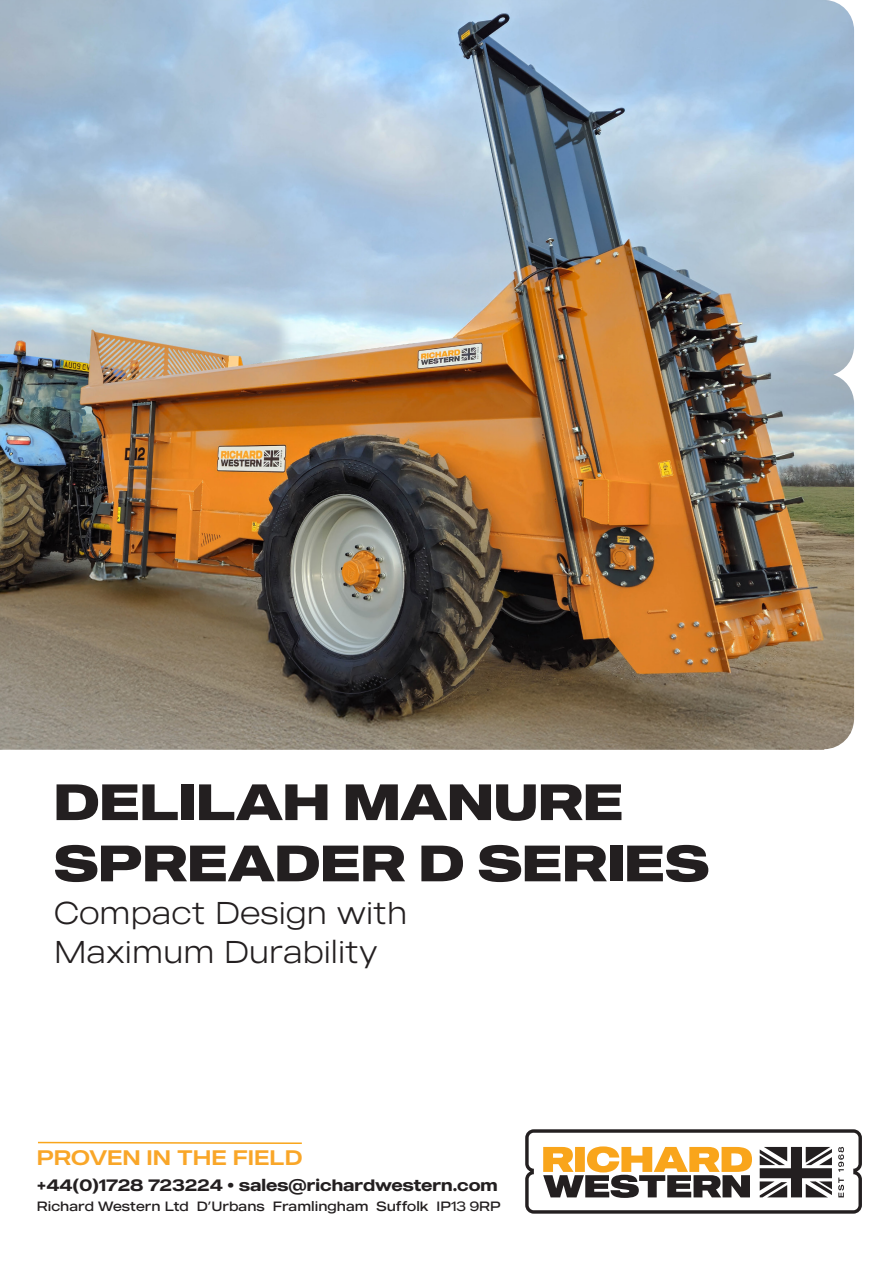
<style>
.page{position:relative;width:893px;height:1263px;background:#fff}
.page>*{position:absolute;margin:0;border:0;box-sizing:border-box;transform-origin:0 0}
.t1{font:700 51px/61.2px "MADE Outer Sans";color:#231f20}
.t2{font:100 31.5px/39.6px "MADE Outer Sans";color:#231f20}
.t3{font:21px "MADE Outer Sans";color:#f9a628}
.t4{font:500 16.5px "MADE Outer Sans";color:#231f20}
.t5{font:300 13.5px "MADE Outer Sans";color:#231f20}
.s1{font-weight:700}
</style>
<div class="page">
<img style="left:0;top:0;width:854px;height:750px">
<svg style="left:525px;top:1129px;width:337px;height:85px"></svg>
<svg style="left:38px;top:1141px;width:264px;height:3px"></svg>
<p class="t1" style="left:54px;top:770px;width:657px">DELILAH MANURE<br>SPREADER D SERIES</p>
<p class="t2" style="left:54px;top:892px;width:355px">Compact Design with<br>Maximum Durability</p>
<p class="t3" style="left:37px;top:1144px;width:267px">PROVEN IN THE FIELD</p>
<p class="t4" style="left:37px;top:1175px;width:462px">+44(0)1728 723224 <span class="s1">•</span> sales@richardwestern.com</p>
<p class="t5" style="left:37px;top:1197px;width:466px">Richard Western Ltd D’Urbans Framlingham Suffolk IP13 9RP</p>
</div>
